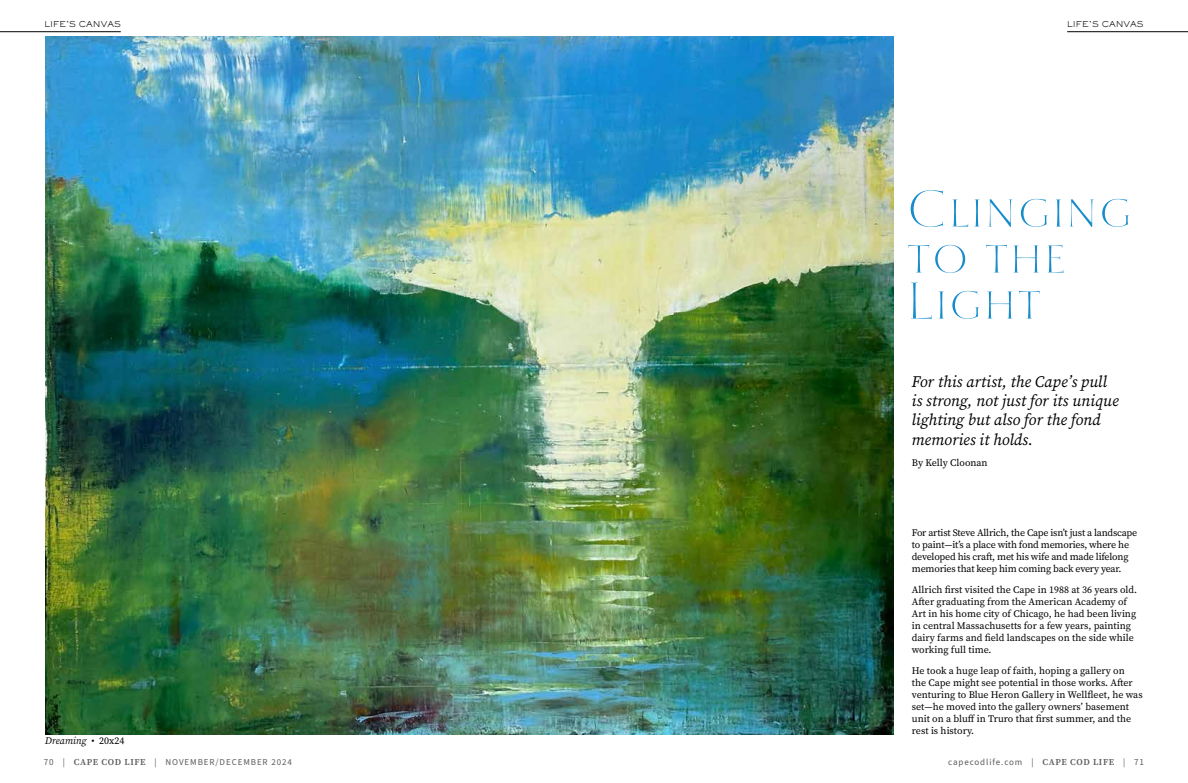
<style>
.page{position:relative;width:1188px;height:783px;background:#fff}
.page>*{position:absolute;margin:0;border:0;box-sizing:border-box;transform-origin:0 0}
.t1{font:66px "Wishes Script Caps Display";color:#168cca}
.t2{font:66px "Wishes Script Caps Display";color:#1b8cc9}
.t3{font:italic 16px/19.2px "Source Serif 4";color:#000}
.t4{font:10px/12px "Source Serif 4";color:#000}
.t5{font:10px/12px "Source Serif 4";letter-spacing:-.02em;color:#000}
.t6{font:italic 10px "Source Serif 4";color:#000}
.t7{font:9px "Source Sans 3";letter-spacing:.1em;color:#5a5b5d}
.t8{font:9px "Source Sans 3";letter-spacing:.1em;color:#58595b}
.t9{font:300 8px "Sackers Gothic Std";color:#000}
.s1{font-style:normal}
.s2{color:#58595b}
.s3{font-family:"Source Serif 4";font-weight:600}
.s4{font-family:"Source Serif 4";font-weight:600;color:#5a5b5d}
.s5{color:#5a5b5d}
</style>
<div class="page">
<hr style="left:0;top:32px;width:121px;height:1px;background:#000">
<hr style="left:1067px;top:32px;width:121px;height:1px;background:#000">
<img style="left:45px;top:36px;width:848px;height:699px">
<p class="t9" style="left:44px;top:19px;width:78px">LIFE’S CANVAS</p>
<p class="t9" style="left:1067px;top:19px;width:78px">LIFE’S CANVAS</p>
<h1 class="t1" style="left:912px;top:165px;width:227px">Clinging</h1>
<h1 class="t2" style="left:912px;top:211px;width:162px">to the</h1>
<h1 class="t1" style="left:912px;top:257px;width:137px">Light</h1>
<p class="t6" style="left:45px;top:734px;width:81px">Dreaming <span class="s1">• 20x24</span></p>
<h2 class="t3" style="left:912px;top:372px;width:209px">For this artist, the Cape’s pull is strong, not just for its unique lighting but also for the fond memories it holds.</h2>
<p class="t4" style="left:912px;top:456px;width:77px">By Kelly Cloonan</p>
<p class="t5" style="left:912px;top:527px;width:227px">For artist Steve Allrich, the Cape isn’t just a landscape to paint—it’s a place with fond memories, where he developed his craft, met his wife and made lifelong memories that keep him coming back every year.</p>
<p class="t4" style="left:912px;top:584px;width:227px">Allrich first visited the Cape in 1988 at 36 years old.<br>After graduating from the American Academy of Art in his home city of Chicago, he had been living in central Massachusetts for a few years, painting dairy farms and field landscapes on the side while working full time.</p>
<p class="t4" style="left:912px;top:665px;width:232px">He took a huge leap of faith, hoping a gallery on<br>the Cape might see potential in those works. After venturing to Blue Heron Gallery in Wellfleet, he was set—he moved into the gallery owners’ basement unit on a bluff in Truro that first summer, and the rest is history.</p>
<p class="t7" style="left:44px;top:756px;width:250px">70 <span class="s2">|</span> <span class="s3">CAPE COD LIFE</span> | NOVEMBER/DECEMBER 2024</p>
<p class="t8" style="left:948px;top:756px;width:197px">capecodlife.com | <span class="s4">CAPE COD LIFE</span> <span class="s5">| 71</span></p>
</div>
